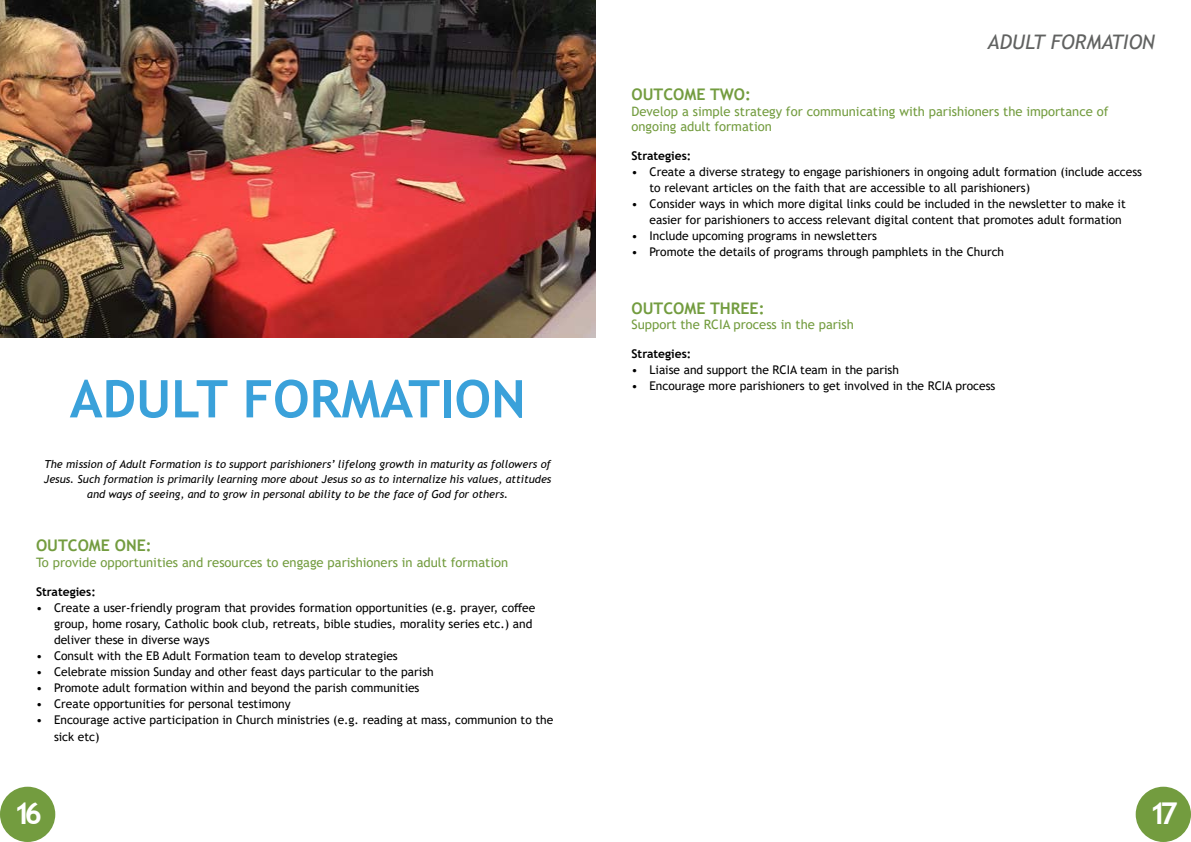
<style>
.page{position:relative;width:1191px;height:842px;background:#fff}
.page>*{position:absolute;margin:0;border:0;box-sizing:border-box;transform-origin:0 0}
.t1{font:700 52px "Trebuchet MS";color:#3aa1da}
.t2{font:700 30px "Trebuchet MS";color:#fff}
.t3{font:italic 20px "Trebuchet MS";color:#616261}
.t4{font:700 16px "Trebuchet MS";color:#739c3f}
.t5{font:13px/15.6px "Trebuchet MS";color:#739c3f}
.t6{font:12px/16px "Trebuchet MS";color:#000}
.t7{font:700 12px "Trebuchet MS";color:#000}
.t8{font:italic 11px/15px "Trebuchet MS";color:#000;text-align:center}
</style>
<div class="page">
<div style="left:0;top:787px;width:55px;height:55px;background:#739c3f;border-radius:50%"></div>
<img style="left:0;top:0;width:595px;height:337px">
<div style="left:1135px;top:787px;width:56px;height:55px;background:#739c3f;border-radius:50%"></div>
<h1 class="t1" style="left:70px;top:366px;width:457px">ADULT FORMATION</h1>
<p class="t8" style="left:44px;top:457px;width:509px">The mission of Adult Formation is to support parishioners’ lifelong growth in maturity as followers of<br>Jesus. Such formation is primarily learning more about Jesus so as to internalize his values, attitudes and ways of seeing, and to grow in personal ability to be the face of God for others.</p>
<h3 class="t4" style="left:36px;top:536px;width:117px">OUTCOME ONE:</h3>
<p class="t5" style="left:36px;top:554px;width:473px">To provide opportunities and resources to engage parishioners in adult formation</p>
<p class="t7" style="left:36px;top:584px;width:61px">Strategies:</p>
<p class="t6" style="left:54px;top:599px;width:483px;text-indent:-18px">• Create a user-friendly program that provides formation opportunities (e.g. prayer, coffee group, home rosary, Catholic book club, retreats, bible studies, morality series etc.) and deliver these in diverse ways</p>
<p class="t6" style="left:36px;top:647px;width:363px">• Consult with the EB Adult Formation team to develop strategies</p>
<p class="t6" style="left:36px;top:663px;width:399px">• Celebrate mission Sunday and other feast days particular to the parish</p>
<p class="t6" style="left:36px;top:679px;width:385px">• Promote adult formation within and beyond the parish communities</p>
<p class="t6" style="left:36px;top:695px;width:256px">• Create opportunities for personal testimony</p>
<p class="t6" style="left:54px;top:711px;width:501px;line-height:17px;text-indent:-18px">• Encourage active participation in Church ministries (e.g. reading at mass, communion to the sick etc)</p>
<h2 class="t2" style="left:13px;top:795px;width:30px">16</h2>
<h3 class="t3" style="left:987px;top:30px;width:169px">ADULT FORMATION</h3>
<h3 class="t4" style="left:631px;top:84px;width:121px">OUTCOME TWO:</h3>
<p class="t5" style="left:631px;top:103px;width:478px">Develop a simple strategy for communicating with parishioners the importance of ongoing adult formation</p>
<p class="t7" style="left:631px;top:148px;width:61px">Strategies:</p>
<p class="t6" style="left:649px;top:164px;width:494px;text-indent:-18px">• Create a diverse strategy to engage parishioners in ongoing adult formation (include access to relevant articles on the faith that are accessible to all parishioners)</p>
<p class="t6" style="left:649px;top:196px;width:478px;text-indent:-18px">• Consider ways in which more digital links could be included in the newsletter to make it easier for parishioners to access relevant digital content that promotes adult formation</p>
<p class="t6" style="left:631px;top:228px;width:247px">• Include upcoming programs in newsletters</p>
<p class="t6" style="left:631px;top:244px;width:374px">• Promote the details of programs through pamphlets in the Church</p>
<h3 class="t4" style="left:631px;top:298px;width:135px">OUTCOME THREE:</h3>
<p class="t5" style="left:631px;top:317px;width:224px">Support the RCIA process in the parish</p>
<p class="t7" style="left:631px;top:346px;width:61px">Strategies:</p>
<p class="t6" style="left:631px;top:362px;width:269px">• Liaise and support the RCIA team in the parish</p>
<p class="t6" style="left:631px;top:378px;width:365px">• Encourage more parishioners to get involved in the RCIA process</p>
<h2 class="t2" style="left:1149px;top:795px;width:30px">17</h2>
</div>
